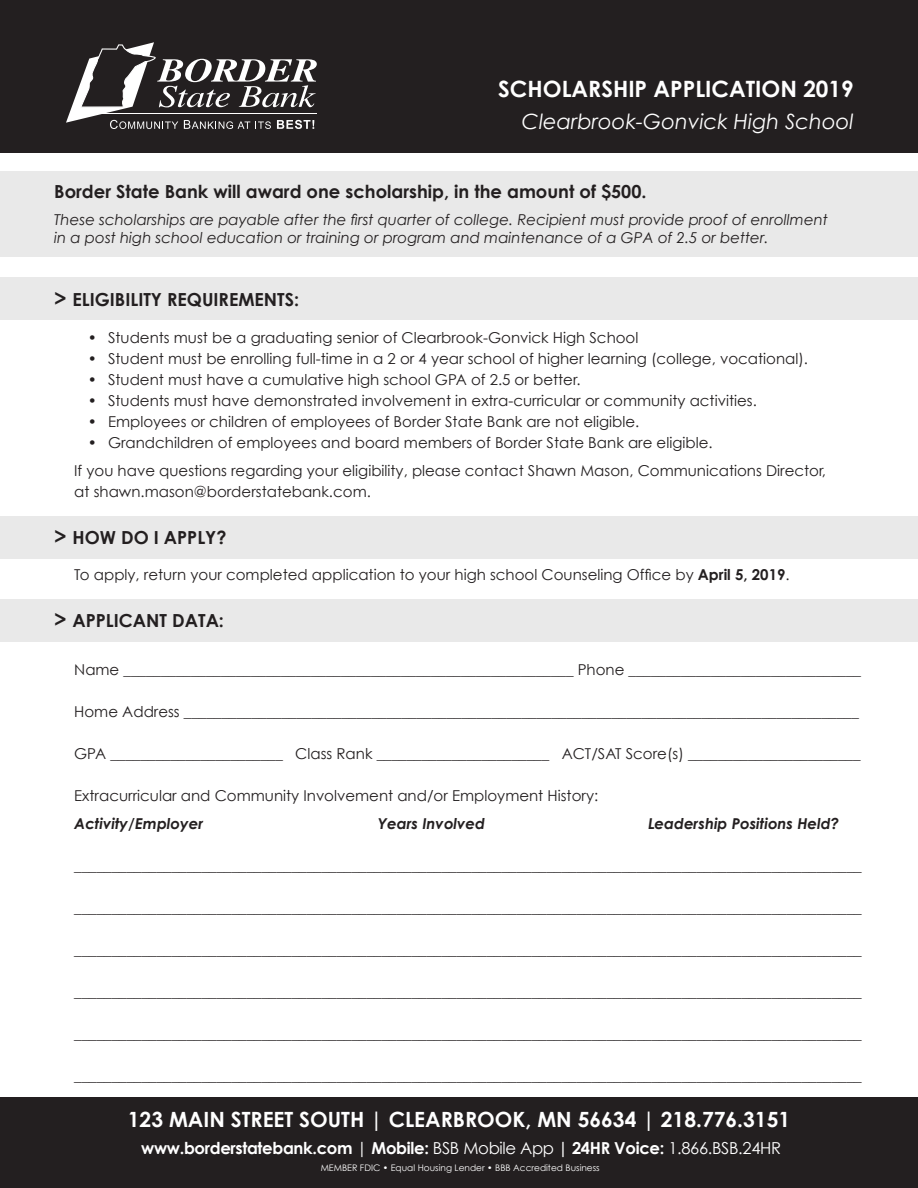
<style>
.page{position:relative;width:918px;height:1188px;background:#fff}
.page>*{position:absolute;margin:0;border:0;box-sizing:border-box;transform-origin:0 0}
.t1{font:700 22.5px "Century Gothic";color:#fff}
.t2{font:700 21px "Century Gothic";color:#fff}
.t3{font:italic 21px "Century Gothic";color:#fff}
.t4{font:700 18px "Century Gothic";color:#231f20}
.t5{font:700 16.5px "Century Gothic";letter-spacing:-.02em;color:#fff}
.t6{font:15px/21px "Century Gothic";color:#231f20}
.t7{font:italic 15px "Century Gothic";color:#231f20}
.t8{font:italic 700 15px "Century Gothic";color:#231f20}
.t9{font:9px "Century Gothic";color:#fff}
.s1{font-size:21px}
.s2{font-weight:700}
.s3{font-weight:400}
</style>
<div class="page">
<div style="left:0;top:277px;width:918px;height:42px;background:#e9e9e9"></div>
<div style="left:0;top:516px;width:918px;height:42px;background:#e9e9e9"></div>
<div style="left:0;top:599px;width:918px;height:42px;background:#e9e9e9"></div>
<div style="left:0;top:0;width:918px;height:153px;background:#231f20"></div>
<div style="left:0;top:1097px;width:918px;height:91px;background:#231f20"></div>
<div style="left:0;top:171px;width:918px;height:85px;background:#e9e9e9"></div>
<svg style="left:66px;top:42px;width:251px;height:87px"></svg>
<p class="t1" style="left:498px;top:74px;width:357px">SCHOLARSHIP APPLICATION 2019</p>
<p class="t3" style="left:522px;top:108px;width:333px">Clearbrook-Gonvick High School</p>
<p class="t4" style="left:54px;top:180px;width:594px">Border State Bank will award one scholarship, in the amount of $500.</p>
<p class="t7" style="left:54px;top:210px;width:775px">These scholarships are payable after the first quarter of college. Recipient must provide proof of enrollment</p>
<p class="t7" style="left:54px;top:228px;width:716px">in a post high school education or training or program and maintenance of a GPA of 2.5 or better.</p>
<p class="t4" style="left:54px;top:288px;width:247px"><span class="s1">&gt;</span> ELIGIBILITY REQUIREMENTS:</p>
<p class="t6" style="left:88px;top:327px;width:552px">• Students must be a graduating senior of Clearbrook-Gonvick High School</p>
<p class="t6" style="left:88px;top:348px;width:722px">• Student must be enrolling full-time in a 2 or 4 year school of higher learning (college, vocational).</p>
<p class="t6" style="left:88px;top:369px;width:494px">• Student must have a cumulative high school GPA of 2.5 or better.</p>
<p class="t6" style="left:88px;top:390px;width:671px">• Students must have demonstrated involvement in extra-curricular or community activities.</p>
<p class="t6" style="left:88px;top:411px;width:553px">• Employees or children of employees of Border State Bank are not eligible.</p>
<p class="t6" style="left:88px;top:432px;width:626px">• Grandchildren of employees and board members of Border State Bank are eligible.</p>
<p class="t6" style="left:74px;top:460px;width:753px">If you have questions regarding your eligibility, please contact Shawn Mason, Communications Director, at shawn.mason@borderstatebank.com.</p>
<p class="t4" style="left:54px;top:526px;width:174px"><span class="s1">&gt;</span> HOW DO I APPLY?</p>
<p class="t6" style="left:74px;top:564px;width:717px">To apply, return your completed application to your high school Counseling Office by <span class="s2">April 5, 2019</span>.</p>
<p class="t4" style="left:54px;top:609px;width:172px"><span class="s1">&gt;</span> APPLICANT DATA:</p>
<p class="t6" style="left:74px;top:659px;width:788px">Name ____________________________________________________________ Phone _______________________________</p>
<p class="t6" style="left:74px;top:701px;width:786px">Home Address __________________________________________________________________________________________</p>
<p class="t6" style="left:74px;top:743px;width:788px">GPA _______________________ Class Rank _______________________ ACT/SAT Score(s) _______________________</p>
<p class="t6" style="left:74px;top:785px;width:525px">Extracurricular and Community Involvement and/or Employment History:</p>
<p class="t8" style="left:74px;top:814px;width:130px">Activity/Employer</p>
<p class="t8" style="left:378px;top:814px;width:109px">Years Involved</p>
<p class="t8" style="left:648px;top:814px;width:193px">Leadership Positions Held?</p>
<p class="t6" style="left:74px;top:855px;width:789px">_________________________________________________________________________________________________________</p>
<p class="t6" style="left:74px;top:897px;width:789px">_________________________________________________________________________________________________________</p>
<p class="t6" style="left:74px;top:939px;width:789px">_________________________________________________________________________________________________________</p>
<p class="t6" style="left:74px;top:981px;width:789px">_________________________________________________________________________________________________________</p>
<p class="t6" style="left:74px;top:1023px;width:789px">_________________________________________________________________________________________________________</p>
<p class="t6" style="left:74px;top:1065px;width:789px">_________________________________________________________________________________________________________</p>
<p class="t2" style="left:128px;top:1106px;width:664px">123 MAIN STREET SOUTH | CLEARBROOK, MN 56634 | 218.776.3151</p>
<p class="t5" style="left:141px;top:1137px;width:641px">www.borderstatebank.com <span class="s3">|</span> Mobile: <span class="s3">BSB Mobile App</span> | 24HR Voice: <span class="s3">1.866.BSB.24HR</span></p>
<p class="t9" style="left:321px;top:1162px;width:281px">MEMBER FDIC • Equal Housing Lender • BBB Accredited Business</p>
</div>
